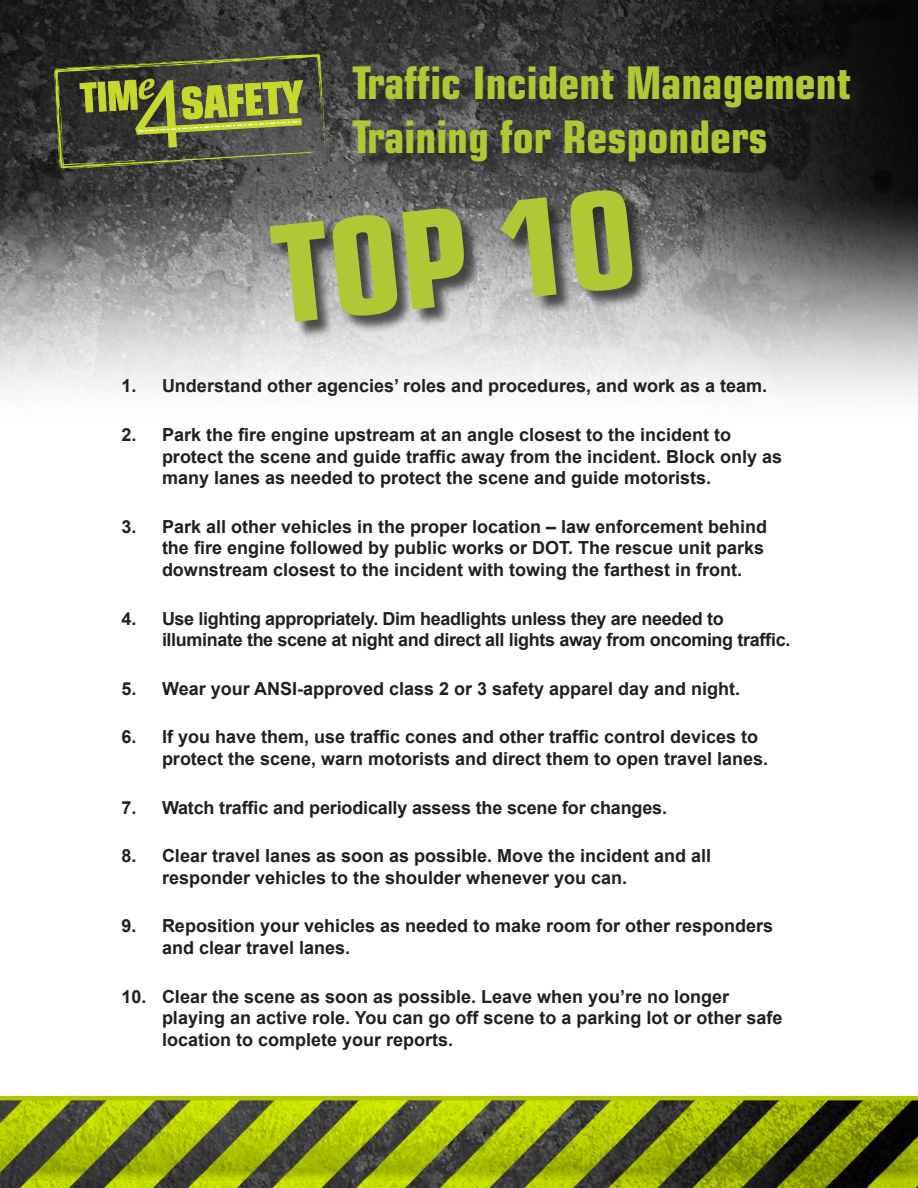
<style>
.page{position:relative;width:918px;height:1188px;background:#fff}
.page>*{position:absolute;margin:0;border:0;box-sizing:border-box;transform-origin:0 0}
.t1{font:700 condensed 135px "Eurostile";color:#b0c836}
.t2{font:700 condensed 45px/54px "Eurostile";color:#b0c836}
.t3{font:700 18px/21.6px "Arial";color:#231f20}
.t4{font:700 18px/21.6px "Arial";letter-spacing:-.02em;color:#231f20}
</style>
<div class="page">
<img style="left:0;top:0;width:918px;height:395px">
<svg style="left:54px;top:53px;width:271px;height:117px;background:#5e633a"></svg>
<div style="left:354px;top:68px;width:514px;height:112px;background:#231f20;opacity:.75"></div>
<div style="left:271px;top:191px;width:378px;height:148px;background:#231f20;opacity:.75"></div>
<img style="left:0;top:1097px;width:918px;height:91px">
<p class="t2" style="left:352px;top:56px;width:500px">Traffic Incident Management<br>Training for Responders</p>
<p class="t1" style="left:264px;top:194px;width:365px;rotate:-6deg">TOP 10</p>
<p class="t3" style="left:122px;top:376px;width:647px">1. Understand other agencies’ roles and procedures, and work as a team.</p>
<p class="t3" style="left:162px;top:424px;width:622px;text-indent:-40px">2. Park the fire engine upstream at an angle closest to the incident to protect the scene and guide traffic away from the incident. Block only as many lanes as needed to protect the scene and guide motorists.</p>
<p class="t3" style="left:162px;top:516px;width:607px;text-indent:-40px">3. Park all other vehicles in the proper location – law enforcement behind the fire engine followed by public works or DOT. The rescue unit parks downstream closest to the incident with towing the farthest in front.</p>
<p class="t4" style="left:162px;top:608px;width:630px;text-indent:-40px">4. Use lighting appropriately. Dim headlights unless they are needed to illuminate the scene at night and direct all lights away from oncoming traffic.</p>
<p class="t3" style="left:122px;top:678px;width:620px">5. Wear your ANSI-approved class 2 or 3 safety apparel day and night.</p>
<p class="t3" style="left:162px;top:727px;width:608px;text-indent:-40px">6. If you have them, use traffic cones and other traffic control devices to protect the scene, warn motorists and direct them to open travel lanes.</p>
<p class="t3" style="left:122px;top:797px;width:547px">7. Watch traffic and periodically assess the scene for changes.</p>
<p class="t3" style="left:162px;top:846px;width:551px;text-indent:-40px">8. Clear travel lanes as soon as possible. Move the incident and all responder vehicles to the shoulder whenever you can.</p>
<p class="t3" style="left:162px;top:916px;width:613px;text-indent:-40px">9. Reposition your vehicles as needed to make room for other responders and clear travel lanes.</p>
<p class="t3" style="left:162px;top:986px;width:622px;text-indent:-40px">10. Clear the scene as soon as possible. Leave when you’re no longer playing an active role. You can go off scene to a parking lot or other safe location to complete your reports.</p>
</div>
